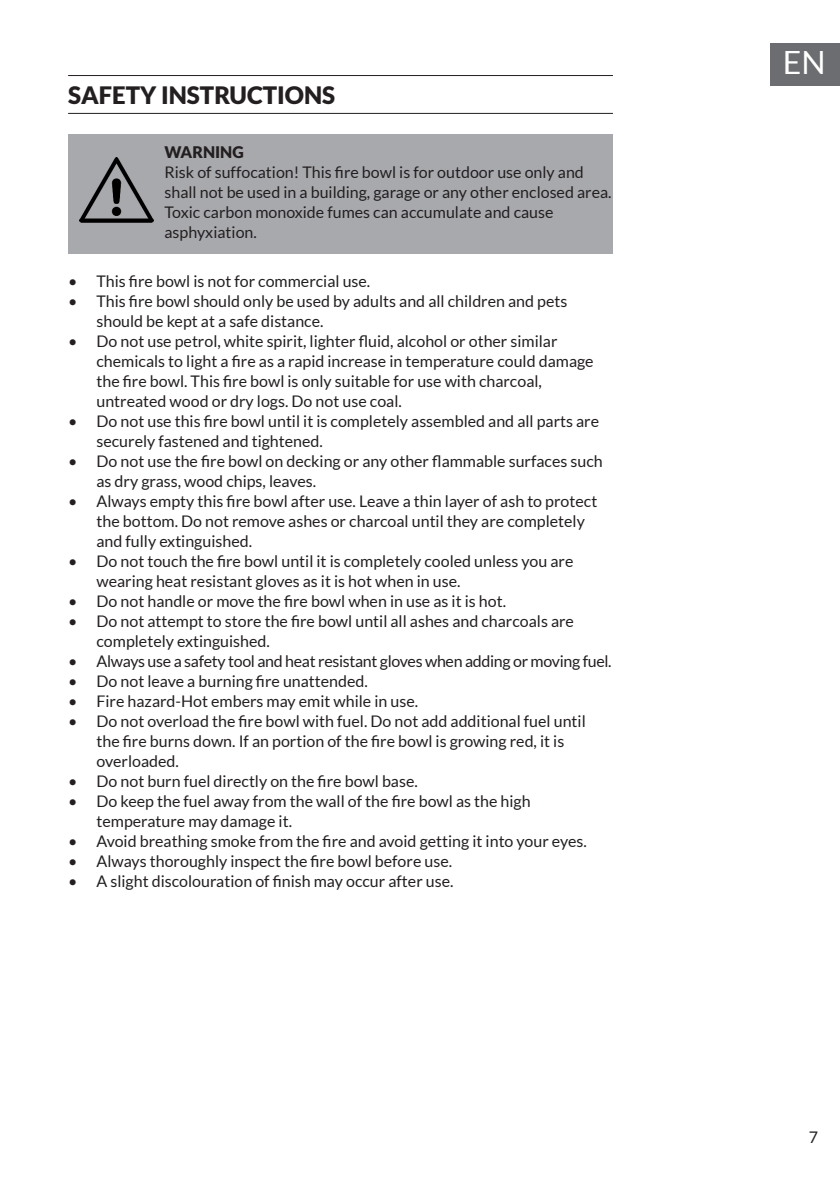
<style>
.page{position:relative;width:840px;height:1191px;background:#fff}
.page>*{position:absolute;margin:0;border:0;box-sizing:border-box;transform-origin:0 0}
.t1{font:32px "Lato";color:#fff}
.t2{font:900 24px "Lato";color:#231f20}
.t3{font:16px/20px "Lato";color:#231f20}
.t4{font:16px "Lato";letter-spacing:-.02em;color:#231f20}
.t5{font:900 16px "Lato";color:#231f20}
</style>
<div class="page">
<div style="left:770px;top:43px;width:69px;height:42px;background:#6c6d70"></div>
<hr style="left:68px;top:75px;width:544px;height:1px;background:#231f20">
<hr style="left:68px;top:113px;width:544px;height:1px;background:#231f20">
<div style="left:68px;top:134px;width:544px;height:119px;background:#a8a9ad"></div>
<img style="left:79px;top:158px;width:74px;height:64px">
<h2 class="t2" style="left:68px;top:82px;width:268px">SAFETY INSTRUCTIONS</h2>
<p class="t5" style="left:164px;top:143px;width:81px">WARNING</p>
<p class="t3" style="left:164px;top:162px;width:448px">Risk of suffocation! This fire bowl is for outdoor use only and shall not be used in a building, garage or any other enclosed area.<br>Toxic carbon monoxide fumes can accumulate and cause asphyxiation.</p>
<p class="t3" style="left:68px;top:271px;width:303px">• This fire bowl is not for commercial use.</p>
<p class="t3" style="left:96px;top:291px;width:472px;text-indent:-28px">• This fire bowl should only be used by adults and all children and pets should be kept at a safe distance.</p>
<p class="t3" style="left:96px;top:331px;width:498px;text-indent:-28px">• Do not use petrol, white spirit, lighter fluid, alcohol or other similar chemicals to light a fire as a rapid increase in temperature could damage the fire bowl. This fire bowl is only suitable for use with charcoal, untreated wood or dry logs. Do not use coal.</p>
<p class="t3" style="left:96px;top:411px;width:504px;text-indent:-28px">• Do not use this fire bowl until it is completely assembled and all parts are securely fastened and tightened.</p>
<p class="t3" style="left:96px;top:451px;width:507px;text-indent:-28px">• Do not use the fire bowl on decking or any other flammable surfaces such as dry grass, wood chips, leaves.</p>
<p class="t3" style="left:96px;top:491px;width:502px;text-indent:-28px">• Always empty this fire bowl after use. Leave a thin layer of ash to protect the bottom. Do not remove ashes or charcoal until they are completely and fully extinguished.</p>
<p class="t3" style="left:96px;top:551px;width:478px;text-indent:-28px">• Do not touch the fire bowl until it is completely cooled unless you are wearing heat resistant gloves as it is hot when in use.</p>
<p class="t3" style="left:68px;top:591px;width:439px">• Do not handle or move the fire bowl when in use as it is hot.</p>
<p class="t3" style="left:96px;top:611px;width:478px;text-indent:-28px">• Do not attempt to store the fire bowl until all ashes and charcoals are completely extinguished.</p>
<p class="t4" style="left:68px;top:652px;width:544px">• Always use a safety tool and heat resistant gloves when adding or moving fuel.</p>
<p class="t3" style="left:68px;top:671px;width:301px">• Do not leave a burning fire unattended.</p>
<p class="t3" style="left:68px;top:691px;width:351px">• Fire hazard-Hot embers may emit while in use.</p>
<p class="t3" style="left:96px;top:711px;width:490px;text-indent:-28px">• Do not overload the fire bowl with fuel. Do not add additional fuel until the fire burns down. If an portion of the fire bowl is growing red, it is overloaded.</p>
<p class="t3" style="left:68px;top:771px;width:351px">• Do not burn fuel directly on the fire bowl base.</p>
<p class="t3" style="left:96px;top:791px;width:435px;text-indent:-28px">• Do keep the fuel away from the wall of the fire bowl as the high temperature may damage it.</p>
<p class="t3" style="left:68px;top:831px;width:520px">• Avoid breathing smoke from the fire and avoid getting it into your eyes.</p>
<p class="t3" style="left:68px;top:851px;width:385px">• Always thoroughly inspect the fire bowl before use.</p>
<p class="t3" style="left:68px;top:871px;width:386px">• A slight discolouration of finish may occur after use.</p>
<h1 class="t1" style="left:782px;top:45px;width:44px">EN</h1>
<p class="t3" style="left:808px;top:1127px;width:11px">7</p>
</div>
